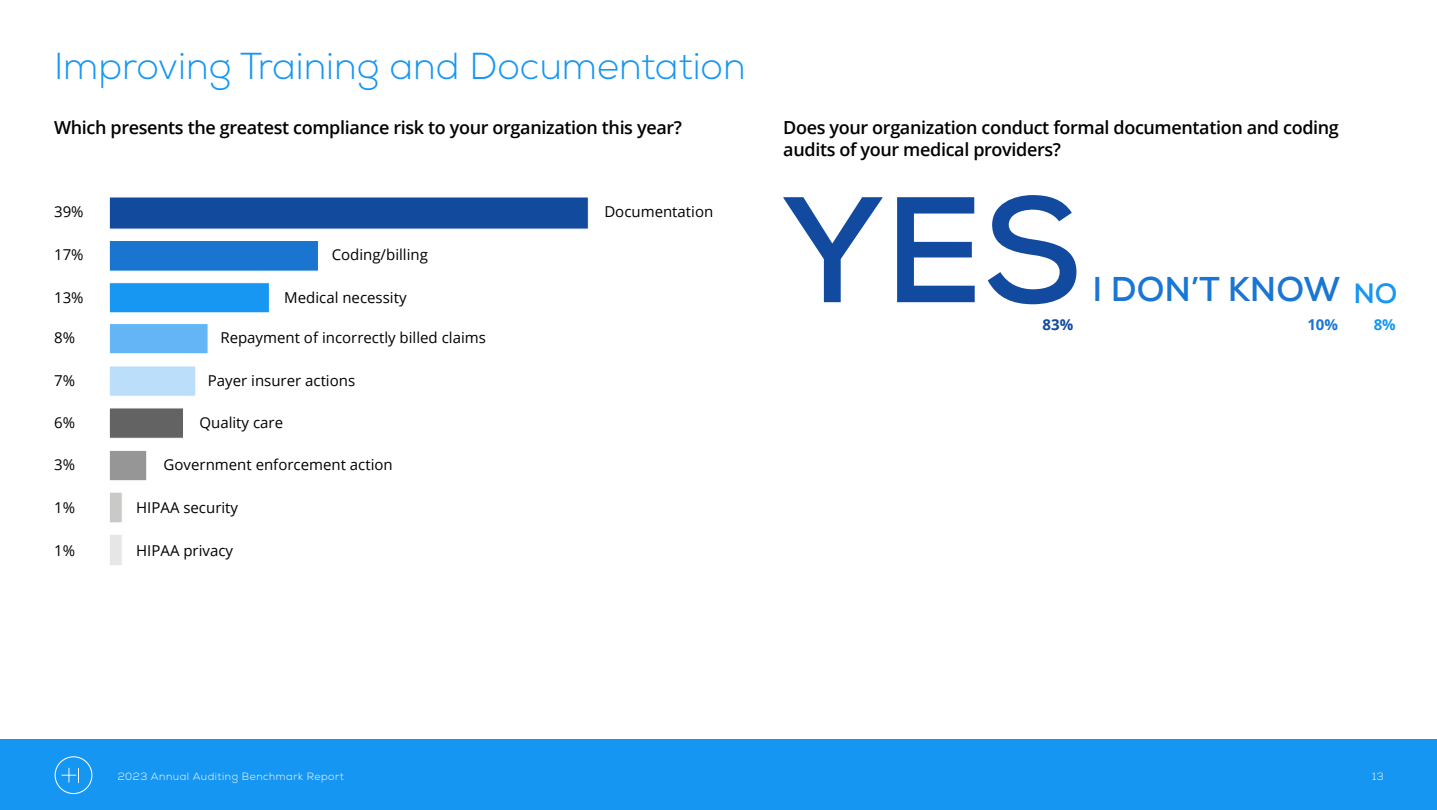
<style>
.page{position:relative;width:1437px;height:810px;background:#fff}
.page>*{position:absolute;margin:0;border:0;box-sizing:border-box;transform-origin:0 0}
.t1{font:700 150px "Nexa";color:#114a9f}
.t2{font:300 37.5px "Nexa";color:#1696f3}
.t3{font:700 34.35px "Nexa";color:#1976d2}
.t4{font:600 18px/21.6px "Open Sans";letter-spacing:-.02em;color:#000}
.t5{font:15px "Open Sans";color:#000}
.t6{font:700 15px "Open Sans";color:#114a9f}
.t7{font:700 15px "Open Sans";color:#1976d2}
.t8{font:700 15px "Open Sans";color:#1696f3}
.t9{font:300 10.5px "Nexa";letter-spacing:.05em;color:#fff}
.s1{font-size:27.9px;color:#1696f3}
</style>
<div class="page">
<div style="left:0;top:740px;width:1436px;height:70px;background:#1696f3"></div>
<svg style="left:55px;top:756px;width:37px;height:38px"></svg>
<div style="left:109px;top:534px;width:14px;height:32px;background:#e6e6e6;border:1px solid #fff"></div>
<div style="left:109px;top:492px;width:14px;height:31px;background:#c9c9c8;border:1px solid #fff"></div>
<div style="left:109px;top:450px;width:38px;height:31px;background:#969696;border:1px solid #fff"></div>
<div style="left:109px;top:408px;width:75px;height:31px;background:#636363;border:1px solid #fff"></div>
<div style="left:109px;top:366px;width:87px;height:31px;background:#bbdefb;border:1px solid #fff"></div>
<div style="left:109px;top:323px;width:99px;height:31px;background:#63b5f5;border:1px solid #fff"></div>
<div style="left:109px;top:282px;width:161px;height:31px;background:#1796f2;border:1px solid #fff"></div>
<div style="left:109px;top:240px;width:210px;height:32px;background:#1a75d1;border:1px solid #fff"></div>
<div style="left:109px;top:197px;width:479px;height:32px;background:#124a9e"></div>
<h2 class="t2" style="left:54px;top:44px;width:693px">Improving Training and Documentation</h2>
<p class="t4" style="left:54px;top:116px;width:629px">Which presents the greatest compliance risk to your organization this year?</p>
<p class="t4" style="left:783px;top:116px;width:557px">Does your organization conduct formal documentation and coding audits of your medical providers?</p>
<p class="t5" style="left:54px;top:201px;width:31px">39%</p>
<p class="t5" style="left:54px;top:244px;width:31px">17%</p>
<p class="t5" style="left:54px;top:287px;width:31px">13%</p>
<p class="t5" style="left:54px;top:328px;width:22px">8%</p>
<p class="t5" style="left:54px;top:371px;width:22px">7%</p>
<p class="t5" style="left:54px;top:412px;width:22px">6%</p>
<p class="t5" style="left:54px;top:454px;width:22px">3%</p>
<p class="t5" style="left:54px;top:497px;width:22px">1%</p>
<p class="t5" style="left:54px;top:540px;width:22px">1%</p>
<p class="t5" style="left:332px;top:244px;width:98px">Coding/billing</p>
<p class="t5" style="left:284px;top:287px;width:124px">Medical necessity</p>
<p class="t5" style="left:220px;top:328px;width:267px">Repayment of incorrectly billed claims</p>
<p class="t5" style="left:208px;top:371px;width:149px">Payer insurer actions</p>
<p class="t5" style="left:199px;top:412px;width:85px">Quality care</p>
<p class="t5" style="left:164px;top:454px;width:231px">Government enforcement action</p>
<p class="t5" style="left:136px;top:497px;width:103px">HIPAA security</p>
<p class="t5" style="left:136px;top:540px;width:98px">HIPAA privacy</p>
<p class="t5" style="left:604px;top:201px;width:110px">Documentation</p>
<h1 class="t1" style="left:781px;top:154px;width:303px">YES</h1>
<p class="t6" style="left:1042px;top:314px;width:32px">83%</p>
<p class="t7" style="left:1307px;top:314px;width:32px">10%</p>
<p class="t8" style="left:1373px;top:314px;width:24px">8%</p>
<h3 class="t3" style="left:1092px;top:268px;width:306px">I DON’T KNOW <span class="s1">NO</span></h3>
<p class="t9" style="left:118px;top:770px;width:227px">2023 Annual Auditing Benchmark Report</p>
<p class="t9" style="left:1372px;top:770px;width:13px">13</p>
</div>
